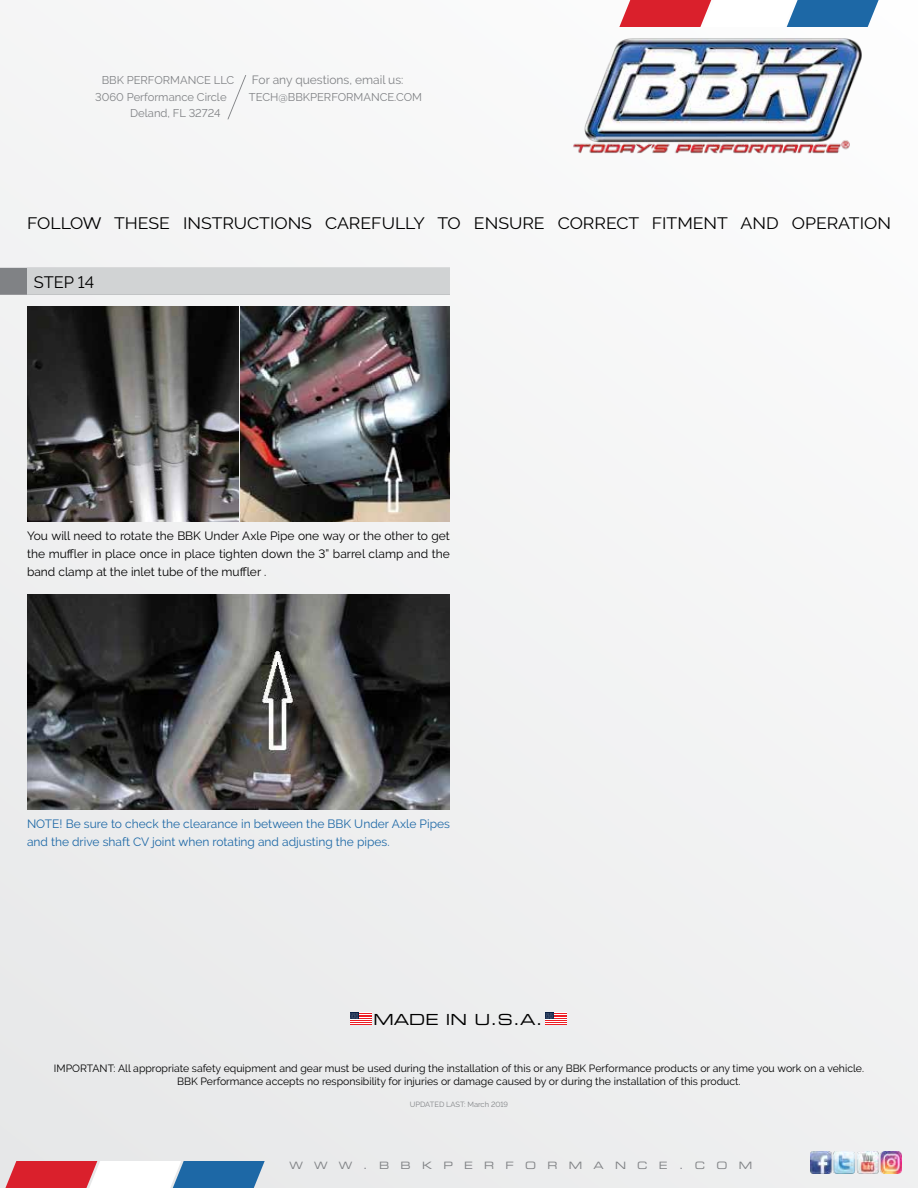
<style>
.page{position:relative;width:918px;height:1188px;background:#f2f3f3}
.page>*{position:absolute;margin:0;border:0;box-sizing:border-box;transform-origin:0 0}
.t1{font:16.5px "Raleway";color:#000;scale:1.07 1}
.t2{font:16.5px "Raleway";color:#000}
.t3{font:15.3px "Eurostile Extended Two";color:#000}
.t4{font:12px/18px "Raleway";color:#000;text-align:justify}
.t5{font:12px/18px "Raleway";color:#1d68a6}
.t6{font:12px "Raleway";color:#808285}
.t7{font:11.25px "Raleway";color:#808285}
.t8{font:10.5px/12.6px "Raleway";color:#000;text-align:center}
.t9{font:10.2px "Eurostile Extended Two";letter-spacing:1.11em;color:#808285}
.t10{font:7.5px "Raleway";color:#808285}
</style>
<div class="page">
<svg style="left:619px;top:0;width:265px;height:27px"></svg>
<svg style="left:0;top:1161px;width:265px;height:27px"></svg>
<img style="left:573px;top:37px;width:290px;height:117px">
<svg style="left:227px;top:75px;width:19px;height:45px"></svg>
<svg style="left:545px;top:1013px;width:22px;height:12px"></svg>
<svg style="left:350px;top:1013px;width:21px;height:12px"></svg>
<img style="left:810px;top:1152px;width:92px;height:21px">
<div style="left:0;top:268px;width:450px;height:27px;background:#808285"></div>
<div style="left:27px;top:268px;width:423px;height:27px;background:#d1d3d4"></div>
<img style="left:27px;top:306px;width:211px;height:216px">
<img style="left:241px;top:306px;width:209px;height:216px">
<img style="left:27px;top:594px;width:422px;height:216px">
<p class="t7" style="left:102px;top:74px;width:134px">BBK PERFORMANCE LLC</p>
<p class="t7" style="left:95px;top:90px;width:133px">3060 Performance Circle</p>
<p class="t7" style="left:130px;top:107px;width:92px">Deland, FL 32724</p>
<p class="t6" style="left:252px;top:73px;width:153px">For any questions, email us:</p>
<p class="t7" style="left:249px;top:90px;width:175px">TECH@BBKPERFORMANCE.COM</p>
<h1 class="t1" style="left:27px;top:214px;width:809px">FOLLOW THESE INSTRUCTIONS CAREFULLY TO ENSURE CORRECT FITMENT AND OPERATION</h1>
<h1 class="t2" style="left:34px;top:273px;width:62px">STEP 14</h1>
<p class="t4" style="left:27px;top:527px;width:424px">You will need to rotate the BBK Under Axle Pipe one way or the other to get the muffler in place once in place tighten down the 3” barrel clamp and the band clamp at the inlet tube of the muffler .</p>
<p class="t5" style="left:27px;top:815px;width:425px">NOTE! Be sure to check the clearance in between the BBK Under Axle Pipes and the drive shaft CV joint when rotating and adjusting the pipes.</p>
<h2 class="t3" style="left:373px;top:1009px;width:171px">MADE IN U.S.A.</h2>
<p class="t8" style="left:54px;top:1062px;width:812px">IMPORTANT: All appropriate safety equipment and gear must be used during the installation of this or any BBK Performance products or any time you work on a vehicle.<br>BBK Performance accepts no responsibility for injuries or damage caused by or during the installation of this product.</p>
<p class="t10" style="left:410px;top:1100px;width:100px">UPDATED LAST: March 2019</p>
<p class="t9" style="left:289px;top:1158px;width:464px">WWW.BBKPERFORMANCE.COM</p>
</div>
